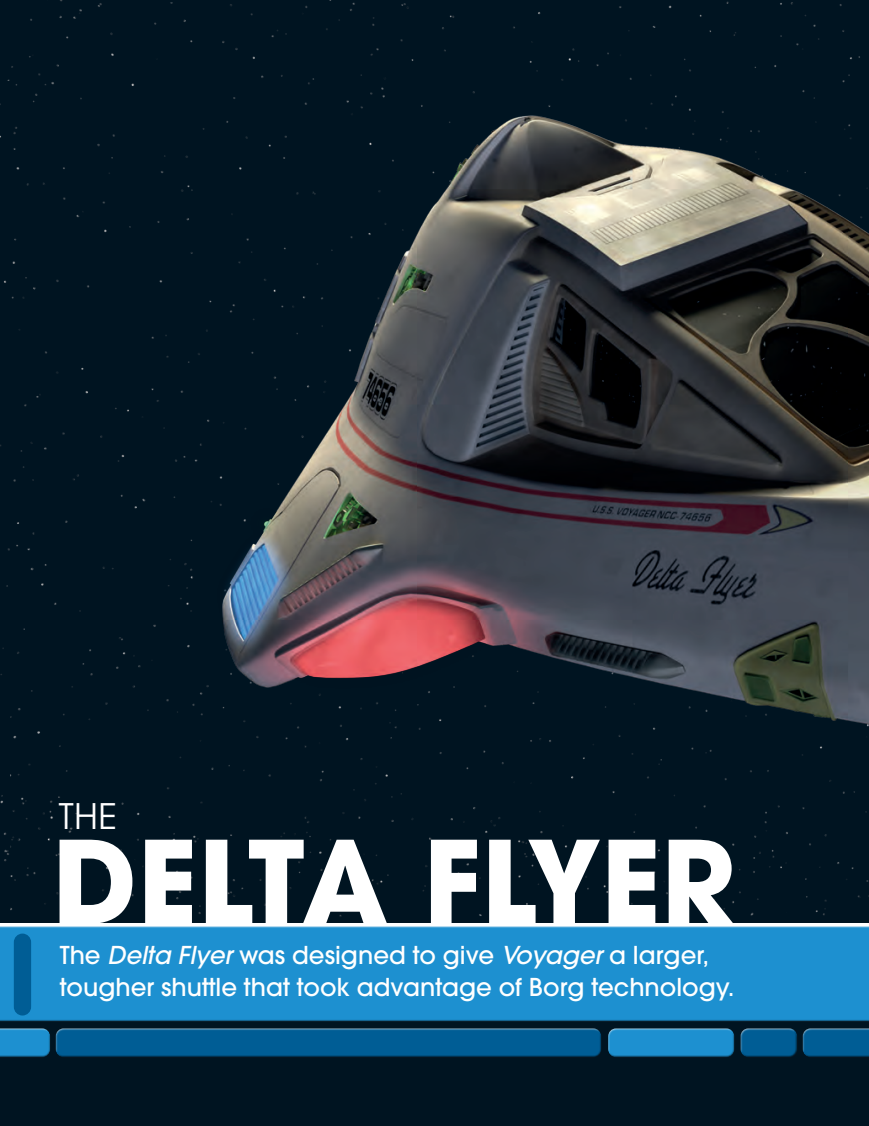
<style>
.page{position:relative;width:869px;height:1126px;background:#fff}
.page>*{position:absolute;margin:0;border:0;box-sizing:border-box;transform-origin:0 0}
.t1{font:700 113.75px "Avant Garde";color:#fff}
.t2{font:35px "Avant Garde";color:#fff}
.t3{font:500 24.5px/31.5px "Avant Garde";color:#fff}
.s1{font-family:"Avant Garde LT";font-style:italic}
</style>
<div class="page">
<div style="left:0;top:969px;width:868px;height:157px;background:#001421"></div>
<img style="left:0;top:0;width:868px;height:918px">
<div style="left:55px;top:1026px;width:548px;height:28px;background:#fff;opacity:.75"></div>
<div style="left:55px;top:1031px;width:548px;height:27px;background:#231f20;opacity:.75"></div>
<div style="left:607px;top:1026px;width:128px;height:28px;background:#fff;opacity:.75"></div>
<div style="left:607px;top:1031px;width:129px;height:27px;background:#231f20;opacity:.75"></div>
<div style="left:800px;top:1026px;width:68px;height:28px;background:#fff;opacity:.75"></div>
<div style="left:800px;top:1031px;width:68px;height:27px;background:#231f20;opacity:.75"></div>
<div style="left:0;top:1026px;width:52px;height:28px;background:#fff;opacity:.75"></div>
<div style="left:0;top:1031px;width:53px;height:27px;background:#231f20;opacity:.75"></div>
<div style="left:738px;top:1026px;width:61px;height:28px;background:#fff;opacity:.75"></div>
<div style="left:738px;top:1031px;width:61px;height:27px;background:#231f20;opacity:.75"></div>
<div style="left:0;top:923px;width:868px;height:90px;background:#fff;opacity:.75"></div>
<div style="left:0;top:931px;width:868px;height:91px;background:#1d90d0"></div>
<div style="left:14px;top:934px;width:17px;height:82px;background:#005d95;border-radius:9px"></div>
<h2 class="t2" style="left:59px;top:796px;width:60px">THE</h2>
<h1 class="t1" style="left:53px;top:808px;width:683px">DELTA FLYER</h1>
<p class="t3" style="left:60px;top:939px;width:676px">The <span class="s1">Delta Flyer</span> was designed to give <span class="s1">Voyager</span> a larger, tougher shuttle that took advantage of Borg technology.</p>
</div>
